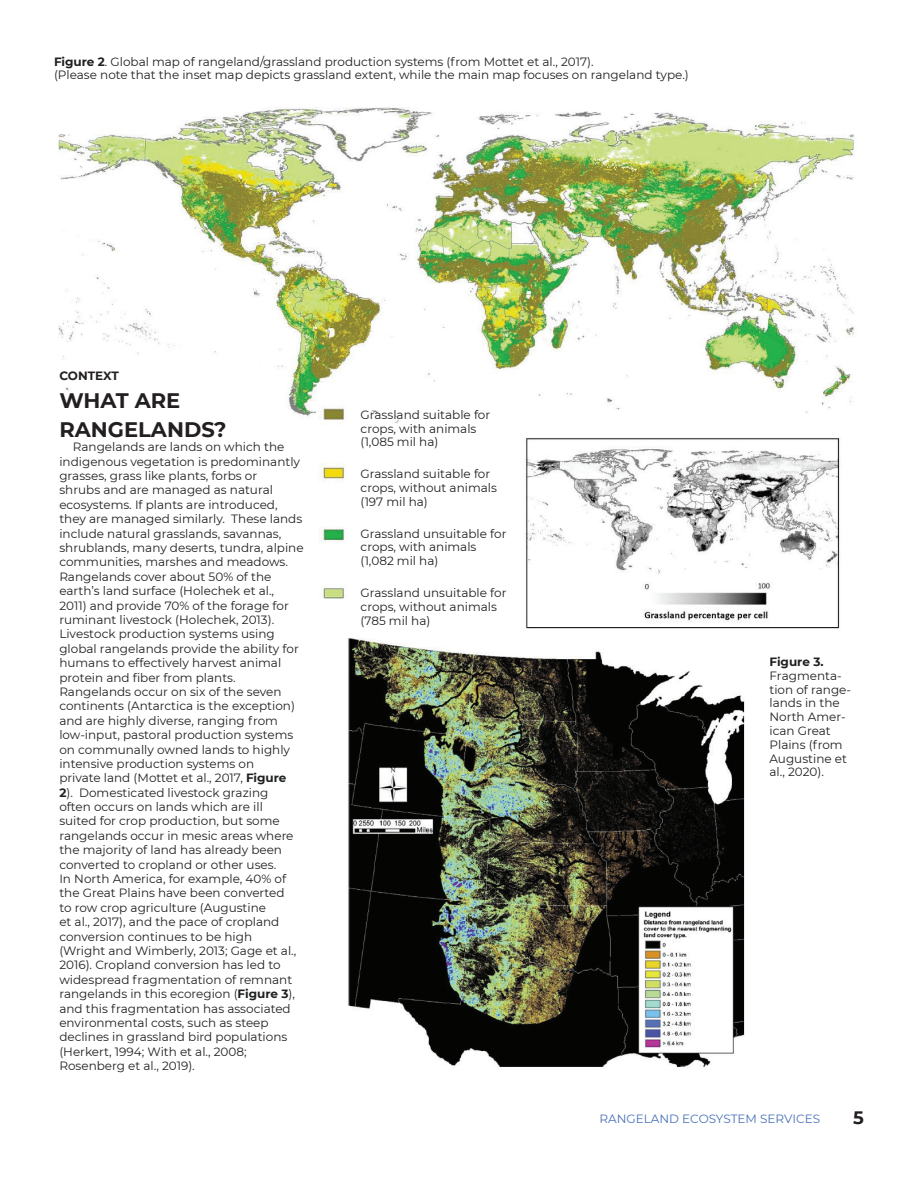
<style>
.page{position:relative;width:918px;height:1188px;background:#fff}
.page>*{position:absolute;margin:0;border:0;box-sizing:border-box;transform-origin:0 0}
.t1{font:700 21px/28.5px "Montserrat";color:#231f20}
.t2{font:700 18px "Montserrat";color:#231f20}
.t3{font:12px/14.4px "Montserrat";color:#1f2020}
.t4{font:12px "Montserrat";color:#4871b8}
.t5{font:700 12px "Montserrat";color:#1f2020}
.t6{font:700 12px "Montserrat";letter-spacing:-.005em;color:#231f20}
.s1{font-weight:700}
.s2{font-style:inherit}
</style>
<div class="page">
<img style="left:348px;top:638px;width:397px;height:429px">
<img style="left:58px;top:107px;width:797px;height:522px">
<div style="left:102px;top:487px;width:357px;height:89px;background:#fff"></div>
<img style="left:319px;top:400px;width:28px;height:25px">
<img style="left:319px;top:463px;width:28px;height:19px">
<img style="left:320px;top:526px;width:25px;height:16px">
<img style="left:319px;top:583px;width:28px;height:22px">
<p class="t3" style="left:54px;top:54px;width:636px;line-height:13.8px"><span class="s1">Figure 2</span>. Global map of rangeland/grassland production systems (from Mottet et al., 2017).<br>(Please note that the inset map depicts grassland extent, while the main map focuses on rangeland type.)</p>
<p class="t6" style="left:59px;top:367px;width:61px">CONTEXT</p>
<h1 class="t1" style="left:59px;top:386px;width:169px">WHAT ARE<br>RANGELANDS?</h1>
<p class="t3" style="left:59px;top:439px;width:246px;text-indent:14px">Rangelands are lands on which the indigenous vegetation is predominantly grasses, grass like plants, forbs or<br>shrubs and are managed as natural ecosystems. If plants are introduced, they are managed similarly. These lands include natural grasslands, savannas, shrublands, many deserts, tundra, alpine communities, marshes and meadows.<br>Rangelands cover about 50% of the earth’s land surface (Holechek et al., 2011) and provide 70% of the forage for ruminant livestock (Holechek, 2013).<br>Livestock production <span class="s2">systems using </span>global rangelands provide the ability for humans to effectively harvest animal protein and fiber from plants.<br>Rangelands occur on six of the seven continents (Antarctica is the exception) and are highly diverse, ranging from low-input, pastoral production systems on communally owned lands to highly intensive production systems on<br>private land (Mottet et al., 2017, <span class="s1">Figure<br>2</span>). Domesticated livestock grazing<br>often occurs on lands which are ill<br>suited for crop production, but some rangelands occur in mesic areas where the majority of land has already been converted to cropland or other uses.<br>In North America, for example, 40% of the Great Plains have been converted<br>to row crop agriculture (Augustine<br>et al., 2017), and the pace of cropland conversion continues to be high<br>(Wright and Wimberly, 2013; Gage et al., 2016). Cropland conversion has led to widespread fragmentation of remnant rangelands in this ecoregion (<span class="s1">Figure 3</span>), and this fragmentation has associated environmental costs, such as steep declines in grassland bird populations (Herkert, 1994; With et al., 2008; Rosenberg et al., 2019).</p>
<p class="t3" style="left:361px;top:407px;width:131px;line-height:13.8px">Grassland suitable for crops, with animals (1,085 mil ha)</p>
<p class="t3" style="left:361px;top:467px;width:138px;line-height:13.8px">Grassland suitable for crops, without animals (197 mil ha)</p>
<p class="t3" style="left:361px;top:526px;width:147px;line-height:13.8px">Grassland unsuitable for crops, with animals (1,082 mil ha)</p>
<p class="t3" style="left:361px;top:585px;width:147px;line-height:13.8px">Grassland unsuitable for crops, without animals (785 mil ha)</p>
<p class="t5" style="left:770px;top:653px;width:56px">Figure 3.</p>
<p class="t3" style="left:770px;top:668px;width:83px;line-height:13.8px">Fragmenta&shy;tion of range&shy;lands in the<br>North Amer&shy;ican Great<br>Plains (from<br>Augustine et al., 2020).</p>
<p class="t4" style="left:599px;top:1110px;width:222px">RANGELAND ECOSYSTEM SERVICES</p>
<h2 class="t2" style="left:853px;top:1105px;width:12px">5</h2>
</div>
